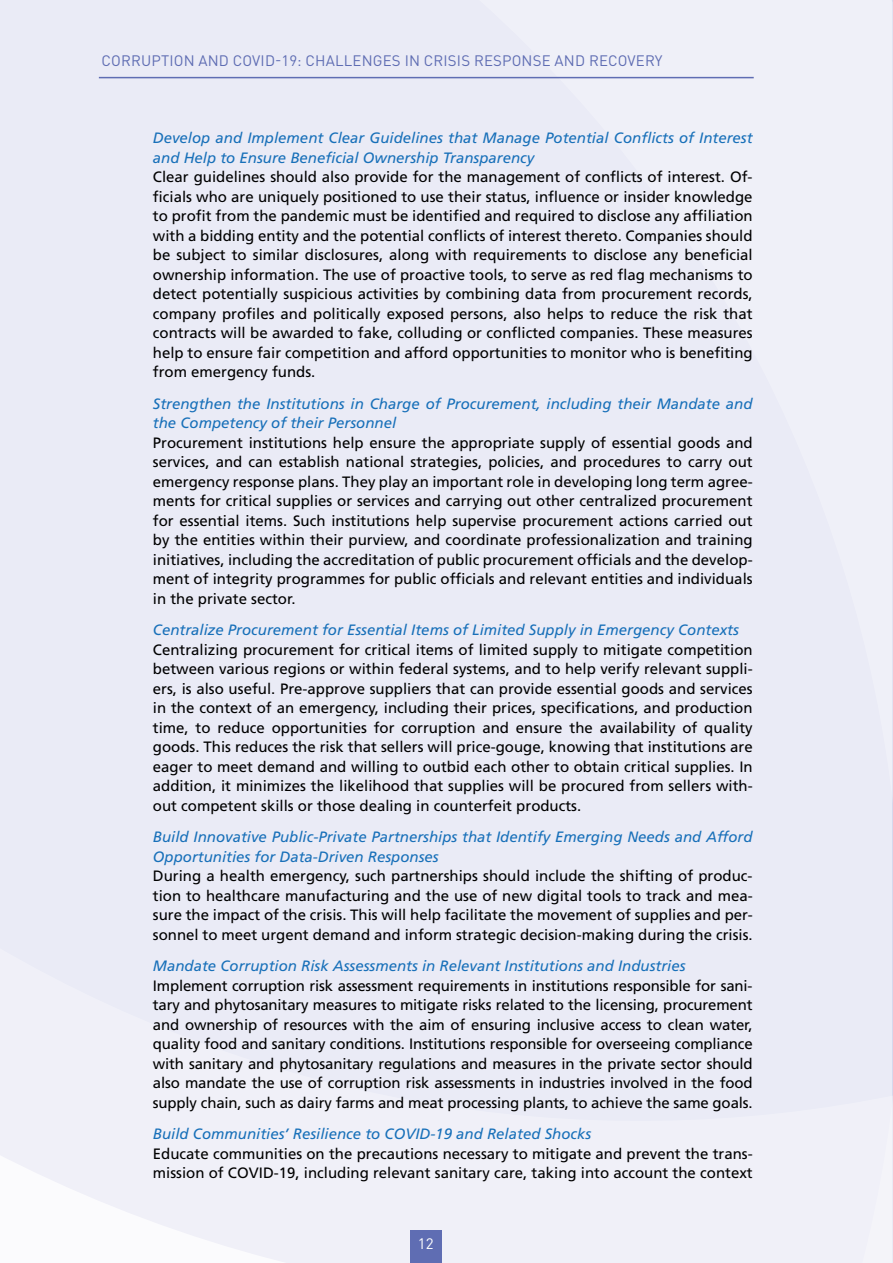
<style>
.page{position:relative;width:893px;height:1263px;background:#eaebf6}
.page>*{position:absolute;margin:0;border:0;box-sizing:border-box;transform-origin:0 0}
.t1{font:15px/19.5px "Frutiger";color:#000;text-align:justify}
.t2{font:italic 15px/19.5px "Frutiger";color:#1870b9}
.t3{font:15px "DIN Pro";letter-spacing:.01em;color:#5f6db3}
.t4{font:15px "DIN Pro";color:#fff}
</style>
<div class="page">
<div style="left:410px;top:1230px;width:32px;height:33px;background:#5f6db3"></div>
<hr style="left:99px;top:77px;width:655px;height:1px;background:#5f6db3">
<p class="t3" style="left:102px;top:49px;width:562px">CORRUPTION AND COVID-19: CHALLENGES IN CRISIS RESPONSE AND RECOVERY</p>
<p class="t2" style="left:153px;top:128px;width:601px">Develop and Implement Clear Guidelines that Manage Potential Conflicts of Interest and Help to Ensure Beneficial Ownership Transparency</p>
<p class="t1" style="left:153px;top:167px;width:601px">Clear guidelines should also provide for the management of conflicts of interest. Of&shy;ficials who are uniquely positioned to use their status, influence or insider knowledge to profit from the pandemic must be identified and required to disclose any affiliation with a bidding entity and the potential conflicts of interest thereto. Companies should be subject to similar disclosures, along with requirements to disclose any beneficial ownership information. The use of proactive tools, to serve as red flag mechanisms to detect potentially suspicious activities by combining data from procurement records, company profiles and politically exposed persons, also helps to reduce the risk that contracts will be awarded to fake, colluding or conflicted companies. These measures help to ensure fair competition and afford opportunities to monitor who is benefiting from emergency funds.</p>
<p class="t2" style="left:153px;top:394px;width:601px">Strengthen the Institutions in Charge of Procurement, including their Mandate and the Competency of their Personnel</p>
<p class="t1" style="left:153px;top:433px;width:601px">Procurement institutions help ensure the appropriate supply of essential goods and services, and can establish national strategies, policies, and procedures to carry out emergency response plans. They play an important role in developing long term agree&shy;ments for critical supplies or services and carrying out other centralized procurement for essential items. Such institutions help supervise procurement actions carried out by the entities within their purview, and coordinate professionalization and training initiatives, including the accreditation of public procurement officials and the develop&shy;ment of integrity programmes for public officials and relevant entities and individuals in the private sector.</p>
<p class="t2" style="left:153px;top:620px;width:587px">Centralize Procurement for Essential Items of Limited Supply in Emergency Contexts</p>
<p class="t1" style="left:153px;top:640px;width:601px">Centralizing procurement for critical items of limited supply to mitigate competition between various regions or within federal systems, and to help verify relevant suppli&shy;ers, is also useful. Pre-approve suppliers that can provide essential goods and services in the context of an emergency, including their prices, specifications, and production time, to reduce opportunities for corruption and ensure the availability of quality goods. This reduces the risk that sellers will price-gouge, knowing that institutions are eager to meet demand and willing to outbid each other to obtain critical supplies. In addition, it minimizes the likelihood that supplies will be procured from sellers with&shy;out competent skills or those dealing in counterfeit products.</p>
<p class="t2" style="left:153px;top:827px;width:601px">Build Innovative Public-Private Partnerships that Identify Emerging Needs and Afford<br>Opportunities for Data-Driven Responses</p>
<p class="t1" style="left:153px;top:866px;width:601px">During a health emergency, such partnerships should include the shifting of produc&shy;tion to healthcare manufacturing and the use of new digital tools to track and mea&shy;sure the impact of the crisis. This will help facilitate the movement of supplies and per&shy;sonnel to meet urgent demand and inform strategic decision-making during the crisis.</p>
<p class="t2" style="left:153px;top:956px;width:534px">Mandate Corruption Risk Assessments in Relevant Institutions and Industries</p>
<p class="t1" style="left:153px;top:976px;width:601px">Implement corruption risk assessment requirements in institutions responsible for sani&shy;tary and phytosanitary measures to mitigate risks related to the licensing, procurement and ownership of resources with the aim of ensuring inclusive access to clean water, quality food and sanitary conditions. Institutions responsible for overseeing compliance with sanitary and phytosanitary regulations and measures in the private sector should also mandate the use of corruption risk assessments in industries involved in the food supply chain, such as dairy farms and meat processing plants, to achieve the same goals.</p>
<p class="t2" style="left:153px;top:1124px;width:440px">Build Communities’ Resilience to COVID-19 and Related Shocks</p>
<p class="t1" style="left:153px;top:1144px;width:601px">Educate communities on the precautions necessary to mitigate and prevent the trans&shy;mission of COVID-19, including relevant sanitary care, taking into account the context</p>
<p class="t4" style="left:418px;top:1232px;width:17px">12</p>
</div>
